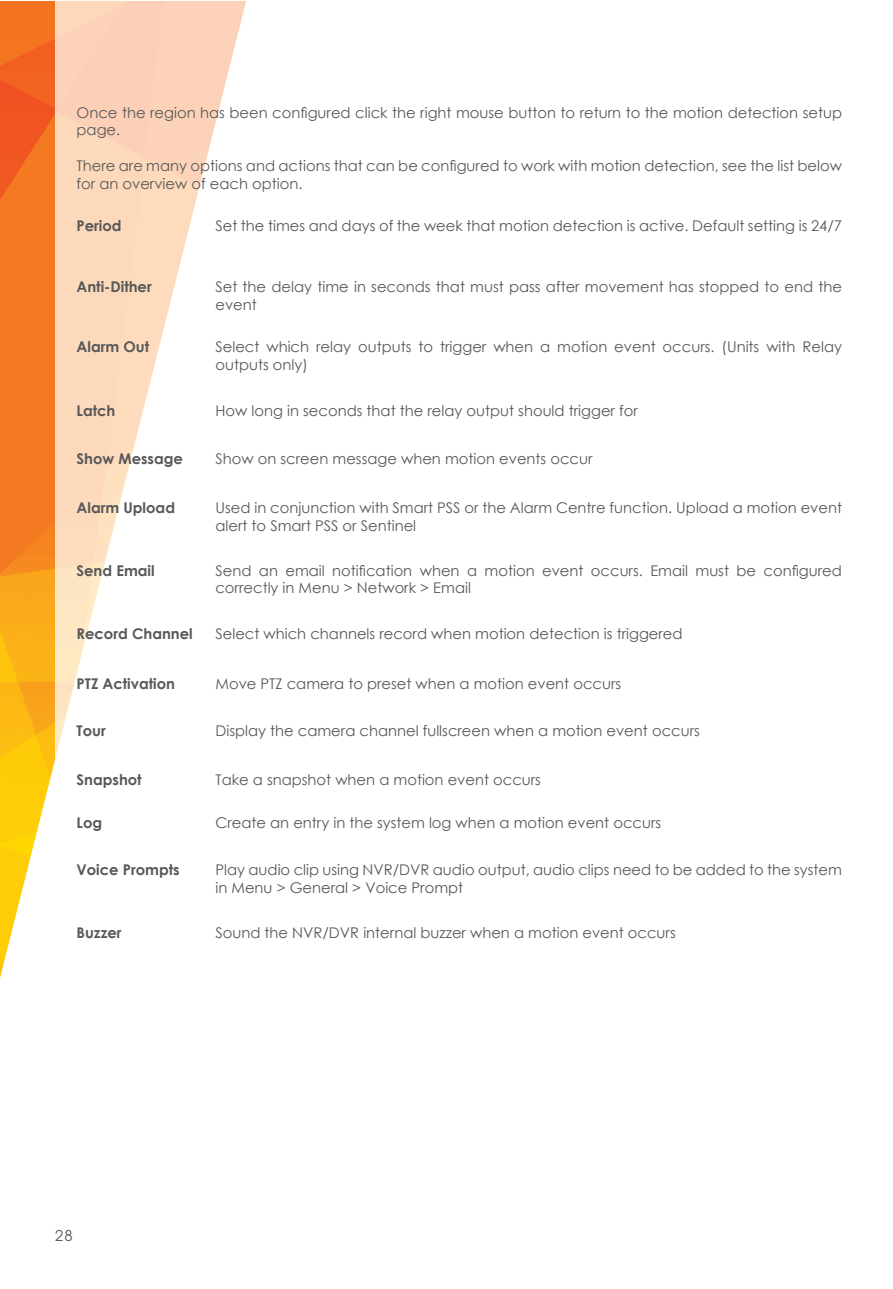
<style>
.page{position:relative;width:893px;height:1289px;background:#fff}
.page>*{position:absolute;margin:0;border:0;box-sizing:border-box;transform-origin:0 0}
.t1{font:14.85px "Avant Garde";color:#57585a}
.t2{font:14.7px/17.7px "Century Gothic";color:#57585a}
.t3{font:700 14.7px "Century Gothic";color:#57585a}
</style>
<div class="page">
<img style="left:0;top:1px;width:55px;height:977px">
<img style="left:55px;top:203px;width:140px;height:203px">
<img style="left:55px;top:405px;width:89px;height:203px">
<img style="left:55px;top:607px;width:38px;height:152px">
<p class="t2" style="left:77px;top:103px;width:767px">Once the region has been configured click the right mouse button to return to the motion detection setup page.</p>
<p class="t2" style="left:77px;top:156px;width:767px">There are many options and actions that can be configured to work with motion detection, see the list below for an overview of each option.</p>
<p class="t3" style="left:77px;top:214px;width:47px">Period</p>
<p class="t2" style="left:215px;top:216px;width:628px">Set the times and days of the week that motion detection is active. Default setting is 24/7</p>
<p class="t3" style="left:77px;top:276px;width:77px">Anti-Dither</p>
<p class="t2" style="left:215px;top:278px;width:628px">Set the delay time in seconds that must pass after movement has stopped to end the event</p>
<p class="t3" style="left:77px;top:335px;width:74px">Alarm Out</p>
<p class="t2" style="left:215px;top:337px;width:628px">Select which relay outputs to trigger when a motion event occurs. (Units with Relay outputs only)</p>
<p class="t3" style="left:77px;top:399px;width:40px">Latch</p>
<p class="t2" style="left:215px;top:401px;width:424px">How long in seconds that the relay output should trigger for</p>
<p class="t3" style="left:77px;top:448px;width:108px">Show Message</p>
<p class="t2" style="left:215px;top:449px;width:379px">Show on screen message when motion events occur</p>
<p class="t3" style="left:77px;top:496px;width:100px">Alarm Upload</p>
<p class="t2" style="left:215px;top:498px;width:628px">Used in conjunction with Smart PSS or the Alarm Centre function. Upload a motion event alert to Smart PSS or Sentinel</p>
<p class="t3" style="left:77px;top:559px;width:80px">Send Email</p>
<p class="t2" style="left:215px;top:561px;width:628px">Send an email notification when a motion event occurs. Email must be configured correctly in Menu &gt; Network &gt; Email</p>
<p class="t3" style="left:77px;top:622px;width:118px">Record Channel</p>
<p class="t2" style="left:215px;top:625px;width:469px">Select which channels record when motion detection is triggered</p>
<p class="t3" style="left:77px;top:672px;width:100px">PTZ Activation</p>
<p class="t2" style="left:215px;top:674px;width:407px">Move PTZ camera to preset when a motion event occurs</p>
<p class="t3" style="left:77px;top:719px;width:31px">Tour</p>
<p class="t2" style="left:215px;top:722px;width:486px">Display the camera channel fullscreen when a motion event occurs</p>
<p class="t3" style="left:77px;top:768px;width:67px">Snapshot</p>
<p class="t2" style="left:215px;top:770px;width:327px">Take a snapshot when a motion event occurs</p>
<p class="t3" style="left:77px;top:811px;width:27px">Log</p>
<p class="t2" style="left:215px;top:813px;width:447px">Create an entry in the system log when a motion event occurs</p>
<p class="t3" style="left:77px;top:858px;width:105px">Voice Prompts</p>
<p class="t2" style="left:215px;top:860px;width:628px">Play audio clip using NVR/DVR audio output, audio clips need to be added to the system in Menu &gt; General &gt; Voice Prompt</p>
<p class="t3" style="left:77px;top:921px;width:47px">Buzzer</p>
<p class="t2" style="left:215px;top:923px;width:462px">Sound the NVR/DVR internal buzzer when a motion event occurs</p>
<p class="t1" style="left:55px;top:1226px;width:19px">28</p>
</div>
